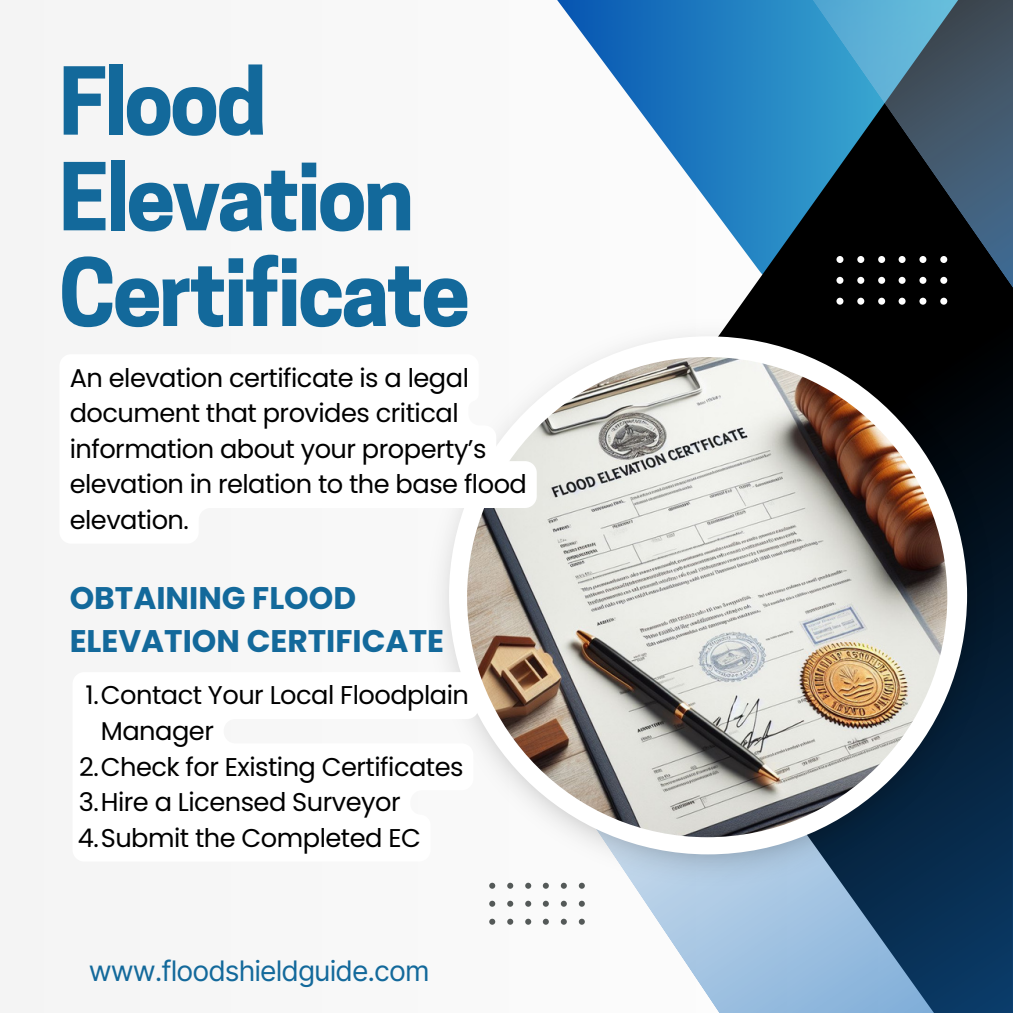
<style>
.page{position:relative;width:1013px;height:1013px;background:#fff}
.page>*{position:absolute;margin:0;border:0;box-sizing:border-box;transform-origin:0 0}
.t1{font:700 87.62px/95.6px "Cooper Hewitt";letter-spacing:-.035em;color:#13699b}
.t2{font:700 31.25px/43.1px "Poppins";color:#13699b}
.t3{font:28.25px "Inter";letter-spacing:-.035em;color:#13699b}
.t4{font:25.62px/35.6px "Poppins";letter-spacing:-.02em;color:#000}
</style>
<div class="page">
<div style="left:0;top:0;width:1012px;height:1012px;background:#f8f8f8"></div>
<svg style="left:557px;top:0;width:56px;height:75px"></svg>
<svg style="left:613px;top:0;width:131px;height:313px"></svg>
<svg style="left:584px;top:313px;width:428px;height:699px"></svg>
<svg style="left:744px;top:0;width:268px;height:424px;background:#28536d"></svg>
<img style="left:446px;top:316px;width:551px;height:573px">
<div style="left:449px;top:336px;width:518px;height:518px;background:#fff;border-radius:50%"></div>
<img style="left:467px;top:357px;width:480px;height:480px;border-radius:50%">
<svg style="left:488px;top:882px;width:96px;height:43px"></svg>
<svg style="left:834px;top:256px;width:113px;height:50px;background:#1e1e1e"></svg>
<svg style="left:446px;top:354px;width:90px;height:189px"></svg>
<svg style="left:446px;top:672px;width:33px;height:189px"></svg>
<p class="t1" style="left:59px;top:65px;width:413px">Flood<br>Elevation<br>Certificate</p>
<h1 class="t4" style="left:70px;top:360px;width:459px">An elevation certificate is a legal document that provides critical information about your property’s elevation in relation to the base flood elevation.</h1>
<p class="t2" style="left:70px;top:576px;width:376px">OBTAINING FLOOD<br>ELEVATION CERTIFICATE</p>
<p class="t4" style="left:101px;top:677px;width:370px;text-indent:-15px">1.Contact Your Local Floodplain<br>Manager</p>
<p class="t4" style="left:79px;top:749px;width:386px">2.Check for Existing Certificates</p>
<p class="t4" style="left:79px;top:784px;width:323px">3.Hire a Licensed Surveyor</p>
<h2 class="t4" style="left:78px;top:820px;width:344px">4.Submit the Completed EC</h2>
<p class="t3" style="left:89px;top:953px;width:342px">www.floodshieldguide.com</p>
</div>
